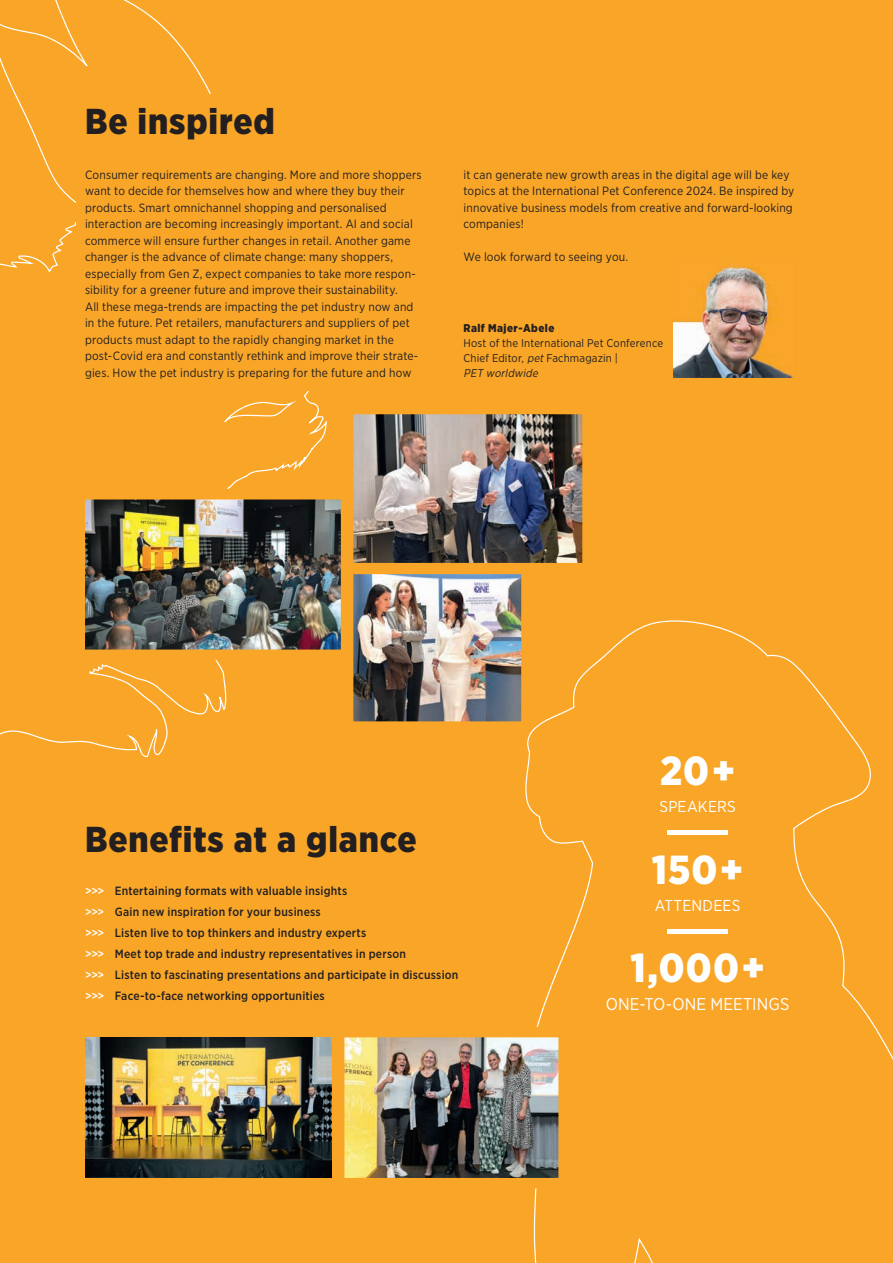
<style>
.page{position:relative;width:893px;height:1263px;background:#f9a628}
.page>*{position:absolute;margin:0;border:0;box-sizing:border-box;transform-origin:0 0}
.t1{font:900 40.5px "Gotham Narrow";letter-spacing:.03em;color:#fff}
.t2{font:900 36px "Gotham Narrow";letter-spacing:.025em;color:#231f20}
.t3{font:17.1px "Gotham Narrow";letter-spacing:.005em;color:#fff}
.t4{font:15.75px "Gotham Narrow";letter-spacing:.015em;color:#fff}
.t5{font:12px/16.5px "Gotham Narrow";letter-spacing:.015em;color:#231f20}
.t6{font:500 12px/21px "Gotham Narrow";letter-spacing:.015em;color:#231f20}
.t7{font:11.25px/15px "Gotham Narrow";letter-spacing:.015em;color:#231f20}
.t8{font:900 11.25px "Gotham Narrow";letter-spacing:.045em;color:#231f20}
.s1{font-style:italic}
.s2{color:#fff}
</style>
<div class="page">
<svg style="left:0;top:0;width:327px;height:757px"></svg>
<div style="left:77px;top:95px;width:344px;height:76px;background:#f9a628"></div>
<svg style="left:525px;top:620px;width:368px;height:643px"></svg>
<img style="left:75px;top:489px;width:266px;height:171px">
<img style="left:85px;top:1038px;width:247px;height:139px">
<img style="left:344px;top:1027px;width:225px;height:161px">
<img style="left:353px;top:414px;width:240px;height:316px">
<div style="left:77px;top:154px;width:316px;height:237px;background:#f9a628"></div>
<img style="left:674px;top:261px;width:120px;height:116px">
<h2 class="t2" style="left:85px;top:97px;width:191px">Be inspired</h2>
<p class="t5" style="left:85px;top:166px;width:338px">Consumer requirements are changing. More and more shoppers want to decide for themselves how and where they buy their products. Smart omnichannel shopping and personalised interaction are becoming increasingly important. AI and social commerce will ensure further changes in retail. Another game changer is the advance of climate change: many shoppers, especially from Gen Z, expect companies to take more respon&shy;sibility for a greener future and improve their sustainability.<br>All these mega-trends are impacting the pet industry now and in the future. Pet retailers, manufacturers and suppliers of pet products must adapt to the rapidly changing market in the post-Covid era and constantly rethink and improve their strate&shy;gies. How the pet industry is preparing for the future and how</p>
<p class="t5" style="left:463px;top:166px;width:332px">it can generate new growth areas in the digital age will be key topics at the International Pet Conference 2024. Be inspired by innovative business models from creative and forward-looking companies!</p>
<p class="t5" style="left:463px;top:249px;width:166px">We look forward to seeing you.</p>
<p class="t8" style="left:463px;top:321px;width:92px">Ralf Majer-Abele</p>
<p class="t7" style="left:463px;top:336px;width:201px">Host of the International Pet Conference<br>Chief Editor, <span class="s1">pet</span>Fachmagazin |<br><span class="s1">PET worldwide</span></p>
<h2 class="t2" style="left:85px;top:816px;width:333px">Benefits at a glance</h2>
<p class="t6" style="left:85px;top:880px;width:375px"><span class="s2">&gt;&gt;&gt;</span> Entertaining formats with valuable insights<br><span class="s2">&gt;&gt;&gt;</span> Gain new inspiration for your business<br><span class="s2">&gt;&gt;&gt;</span> Listen live to top thinkers and industry experts<br><span class="s2">&gt;&gt;&gt;</span> Meet top trade and industry representatives in person<br><span class="s2">&gt;&gt;&gt;</span> Listen to fascinating presentations and participate in discussion <span class="s2">&gt;&gt;&gt;</span> Face-to-face networking opportunities</p>
<h1 class="t1" style="left:660px;top:744px;width:77px">20+</h1>
<h3 class="t4" style="left:659px;top:796px;width:78px">SPEAKERS</h3>
<h1 class="t1" style="left:652px;top:843px;width:93px">150+</h1>
<h3 class="t4" style="left:655px;top:896px;width:87px">ATTENDEES</h3>
<h1 class="t1" style="left:630px;top:941px;width:136px">1,000+</h1>
<h3 class="t3" style="left:606px;top:993px;width:185px">ONE-TO-ONE MEETINGS</h3>
</div>
